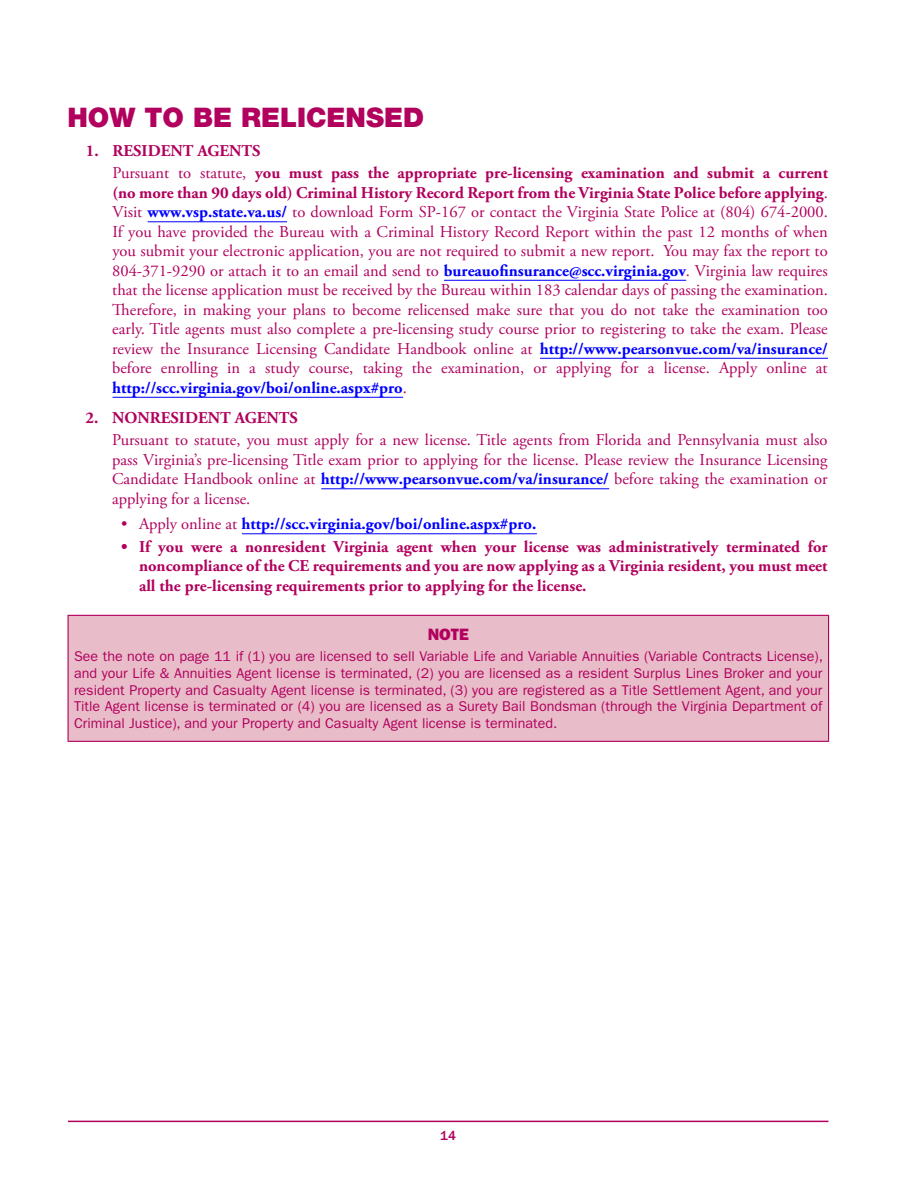
<style>
.page{position:relative;width:918px;height:1188px;background:#fff}
.page>*{position:absolute;margin:0;border:0;box-sizing:border-box;transform-origin:0 0}
.t1{font:900 27px "Helvetica Neue LT Std";color:#b1005d}
.t2{font:16.5px/19.5px "Adobe Garamond Pro";color:#b1005d;text-align:justify}
.t3{font:700 16.5px/19.5px "Adobe Garamond Pro";color:#b1005d}
.t4{font:700 16.5px "Adobe Garamond Pro";color:#00f}
.t5{font:16.5px "ITC Franklin Gothic Std Hvy";color:#b1005d}
.t6{font:14.25px/16.5px "ITC Franklin Gothic Std";color:#b1005d;text-align:justify}
.t7{font:500 13.5px "ITC Franklin Gothic Std";color:#b1005d}
.s1{font-weight:400}
.s2{font-weight:700}
.s3{font-weight:700;color:#00f}
.s4{font-weight:400;color:#b1005d}
</style>
<div class="page">
<hr style="left:68px;top:1121px;width:760px;height:1px;background:#b1005d">
<hr style="left:148px;top:221px;width:139px;height:1px;background:#00f">
<hr style="left:444px;top:280px;width:242px;height:1px;background:#00f">
<hr style="left:540px;top:358px;width:288px;height:1px;background:#00f">
<hr style="left:112px;top:397px;width:291px;height:1px;background:#00f">
<hr style="left:321px;top:488px;width:288px;height:1px;background:#00f">
<hr style="left:242px;top:533px;width:295px;height:1px;background:#00f">
<div style="left:68px;top:615px;width:761px;height:126px;background:#e8bdc9"></div>
<hr style="left:68px;top:615px;width:761px;height:1px;background:#b1005d">
<hr style="left:68px;top:616px;width:1px;height:125px;background:#b1005d">
<hr style="left:828px;top:616px;width:1px;height:125px;background:#b1005d">
<hr style="left:68px;top:741px;width:761px;height:1px;background:#b1005d">
<h1 class="t1" style="left:68px;top:102px;width:280px">HOW TO BE RELICENSED</h1>
<p class="t3" style="left:112px;top:140px;width:717px;line-height:22.5px;text-indent:-27px">1. RESIDENT AGENTS<br><span class="s1">Pursuant to statute,</span> you must pass the appropriate pre-licensing examination and submit a current</p>
<p class="t2" style="left:112px;top:183px;width:717px"><span class="s2">(no more than 90 days old) Criminal History Record Report from the Virginia State Police before applying</span>.<br>Visit <span class="s3">www.vsp.state.va.us/</span> to download Form SP-167 or contact the Virginia State Police at (804) 674-2000.<br>If you have provided the Bureau with a Criminal History Record Report within the past 12 months of when you submit your electronic application, you are not required to submit a new report. You may fax the report to 804-371-9290 or attach it to an email and send to <span class="s3">bureauofinsurance@scc.virginia.gov</span>. Virginia law requires that the license application must be received by the Bureau within 183 calendar days of passing the examination.<br>Therefore, in making your plans to become relicensed make sure that you do not take the examination too early. Title agents must also complete a pre-licensing study course prior to registering to take the exam. Please review the Insurance Licensing Candidate Handbook online at <span class="s3">http://www.pearsonvue.com/va/insurance/ </span>before enrolling in a study course, taking the examination, or applying for a license. Apply online at <span class="s3">http://scc.virginia.gov/boi/online.aspx#pro</span>.</p>
<p class="t3" style="left:86px;top:408px;width:214px">2. NONRESIDENT AGENTS</p>
<p class="t2" style="left:112px;top:431px;width:717px">Pursuant to statute, you must apply for a new license. Title agents from Florida and Pennsylvania must also pass Virginia’s pre-licensing Title exam prior to applying for the license. Please review the Insurance Licensing Candidate Handbook online at <span class="s3">http://www.pearsonvue.com/va/insurance/</span> before taking the examination or applying for a license.</p>
<p class="t4" style="left:121px;top:514px;width:417px"><span class="s4">• Apply online at</span> http://scc.virginia.gov/boi/online.aspx#pro.</p>
<p class="t3" style="left:139px;top:537px;width:690px;text-align:justify;text-indent:-18px">• If you were a nonresident Virginia agent when your license was administratively terminated for noncompliance of the CE requirements and you are now applying as a Virginia resident, you must meet all the pre-licensing requirements prior to applying for the license.</p>
<p class="t5" style="left:428px;top:625px;width:12px">NOT</p>
<p class="t5" style="left:459px;top:625px;width:11px">E</p>
<p class="t6" style="left:74px;top:649px;width:751px">See the note on page 11 if (1) you are licensed to sell Variable Life and Variable Annuities (Variable Contracts License), and your Life &amp; Annuities Agent license is terminated, (2) you are licensed as a resident Surplus Lines Broker and your resident Property and Casualty Agent license is terminated, (3) you are registered as a Title Settlement Agent, and your Title Agent license is terminated or (4) you are licensed as a Surety Bail Bondsman (through the Virginia Department of Criminal Justice), and your Property and Casualty Agent license is terminated.</p>
<p class="t7" style="left:440px;top:1128px;width:17px">14</p>
</div>
